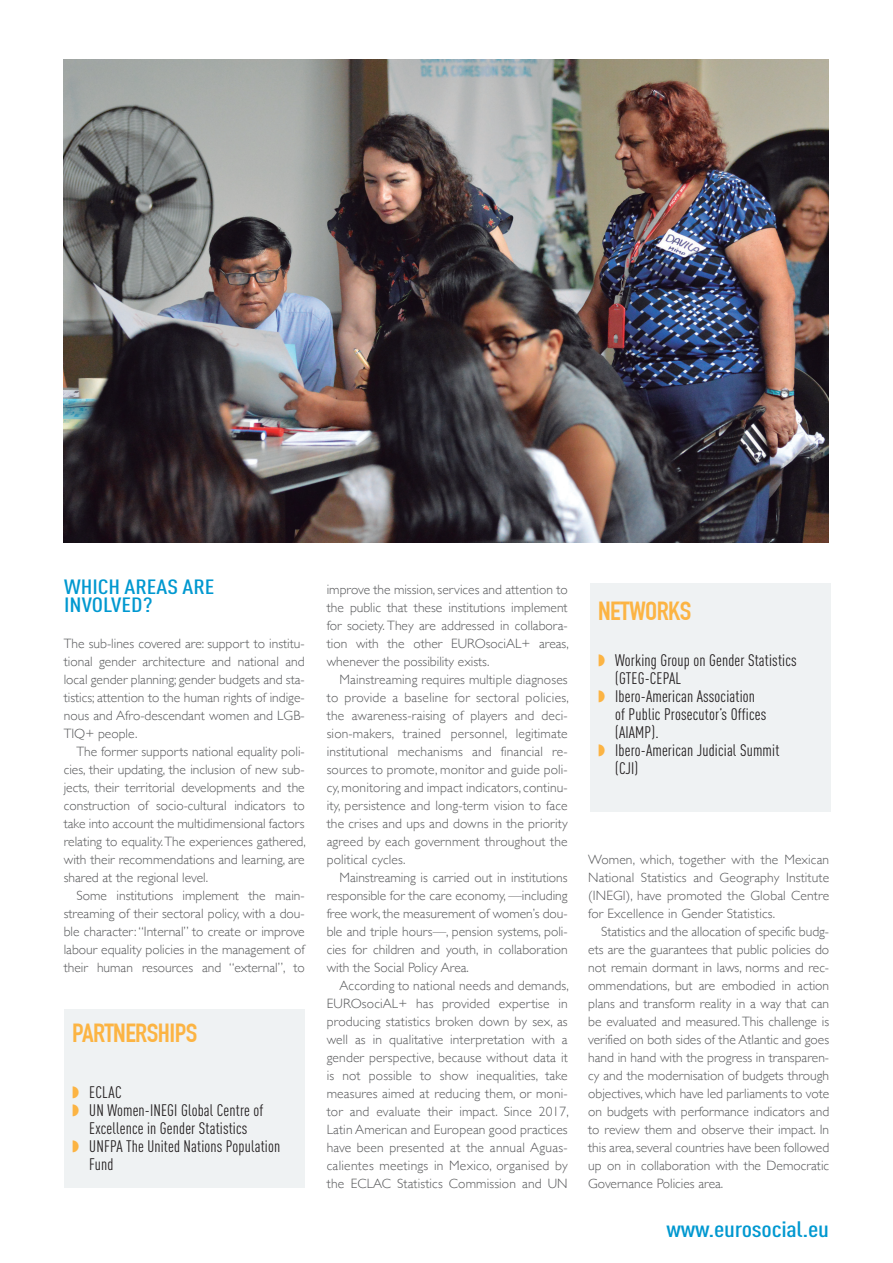
<style>
.page{position:relative;width:893px;height:1263px;background:#fff}
.page>*{position:absolute;margin:0;border:0;box-sizing:border-box;transform-origin:0 0}
.TITULO_SECCION{font:700 25.65px "DIN Condensed";letter-spacing:-.02em;color:#fcb443;scale:1.11 1}
._0_web{font:500 condensed 22.05px "DIN Pro";letter-spacing:-.01em;color:#0098d0;scale:1.25 1}
._0_ladillo_1_segunda{font:500 condensed 20.4px/18px "DIN Pro";color:#0098d0;scale:1.25 1}
.t1{font:condensed 16.5px/18px "DIN Pro";letter-spacing:.01em;color:#231f20}
._0_texto{font:300 13.5px/18px "Gill Sans";color:#57585a;text-align:justify}
.s1{color:#fcb443}
</style>
<div class="page">
<div style="left:590px;top:583px;width:241px;height:228px;background:#eff2f3"></div>
<div style="left:64px;top:1009px;width:241px;height:178px;background:#eff2f3"></div>
<img style="left:64px;top:60px;width:764px;height:482px">
<p class="_0_ladillo_1_segunda" style="left:64px;top:576px;width:122px">WHICH AREAS ARE<br>INVOLVED?</p>
<p class="_0_texto" style="left:64px;top:634px;width:242px">The sub-lines covered are: support to institu&shy;tional gender architecture and national and local gender planning; gender budgets and sta&shy;tistics; attention to the human rights of indige&shy;nous and Afro-descendant women and LGB-TIQ+ people.</p>
<p class="_0_texto" style="left:64px;top:742px;width:244px;text-indent:13px">The former supports national equality poli&shy;cies, their updating, the inclusion of new sub&shy;jects, their territorial developments and the construction of socio-cultural indicators to take into account the multidimensional factors relating to equality. The experiences gathered, with their recommendations and learning, are shared at the regional level.</p>
<p class="_0_texto" style="left:64px;top:886px;width:242px;text-indent:13px">Some institutions implement the main&shy;streaming of their sectoral policy, with a dou&shy;ble character: “Internal” to create or improve labour equality policies in the management of their human resources and “external”, to</p>
<p class="TITULO_SECCION" style="left:72px;top:1018px;width:114px">PARTNERSHIPS</p>
<p class="t1" style="left:72px;top:1082px;width:51px"><span class="s1">◗</span> ECLAC</p>
<p class="t1" style="left:72px;top:1100px;width:193px;text-align:center"><span class="s1">◗</span> UN Women-INEGI Global Centre of<br>Excellence in Gender Statistics</p>
<p class="t1" style="left:89px;top:1136px;width:192px;text-indent:-17px"><span class="s1">◗</span> UNFPA The United Nations Population<br>Fund</p>
<p class="_0_texto" style="left:327px;top:580px;width:244px">improve the mission, services and attention to the public that these institutions implement for society. They are addressed in collabora&shy;tion with the other EUROsociAL+ areas, whenever the possibility exists.</p>
<p class="_0_texto" style="left:327px;top:670px;width:244px;text-indent:13px">Mainstreaming requires multiple diagnoses to provide a baseline for sectoral policies, the awareness-raising of players and deci&shy;sion-makers, trained personnel, legitimate institutional mechanisms and financial re&shy;sources to promote, monitor and guide poli&shy;cy, monitoring and impact indicators, continu&shy;ity, persistence and long-term vision to face the crises and ups and downs in the priority agreed by each government throughout the political cycles.</p>
<p class="_0_texto" style="left:327px;top:868px;width:242px;text-indent:13px">Mainstreaming is carried out in institutions responsible for the care economy, —including free work, the measurement of women’s dou&shy;ble and triple hours—, pension systems, poli&shy;cies for children and youth, in collaboration with the Social Policy Area.</p>
<p class="_0_texto" style="left:327px;top:976px;width:244px;text-indent:13px">According to national needs and demands, EUROsociAL+ has provided expertise in producing statistics broken down by sex, as well as in qualitative interpretation with a gender perspective, because without data it is not possible to show inequalities, take measures aimed at reducing them, or moni&shy;tor and evaluate their impact. Since 2017, Latin American and European good practices have been presented at the annual Aguas&shy;calientes meetings in Mexico, organised by the ECLAC Statistics Commission and UN</p>
<p class="TITULO_SECCION" style="left:598px;top:596px;width:85px">NETWORKS</p>
<p class="t1" style="left:615px;top:650px;width:183px;text-indent:-17px"><span class="s1">◗</span> Working Group on Gender Statistics (GTEG-CEPAL</p>
<p class="t1" style="left:615px;top:686px;width:153px;text-indent:-17px"><span class="s1">◗</span> Ibero-American Association of Public Prosecutor’s Offices (AIAMP).</p>
<p class="t1" style="left:615px;top:740px;width:166px;text-indent:-17px"><span class="s1">◗</span> Ibero-American Judicial Summit (CJI)</p>
<p class="_0_texto" style="left:588px;top:850px;width:242px">Women, which, together with the Mexican National Statistics and Geography Institute (INEGI), have promoted the Global Centre for Excellence in Gender Statistics.</p>
<p class="_0_texto" style="left:588px;top:922px;width:242px;text-indent:13px">Statistics and the allocation of specific budg&shy;ets are the guarantees that public policies do not remain dormant in laws, norms and rec&shy;ommendations, but are embodied in action plans and transform reality in a way that can be evaluated and measured. This challenge is verified on both sides of the Atlantic and goes hand in hand with the progress in transparen&shy;cy and the modernisation of budgets through objectives, which have led parliaments to vote on budgets with performance indicators and to review them and observe their impact. In this area, several countries have been followed up on in collaboration with the Democratic Governance Policies area.</p>
<p class="_0_web" style="left:667px;top:1213px;width:132px">www.eurosocial.eu</p>
</div>
